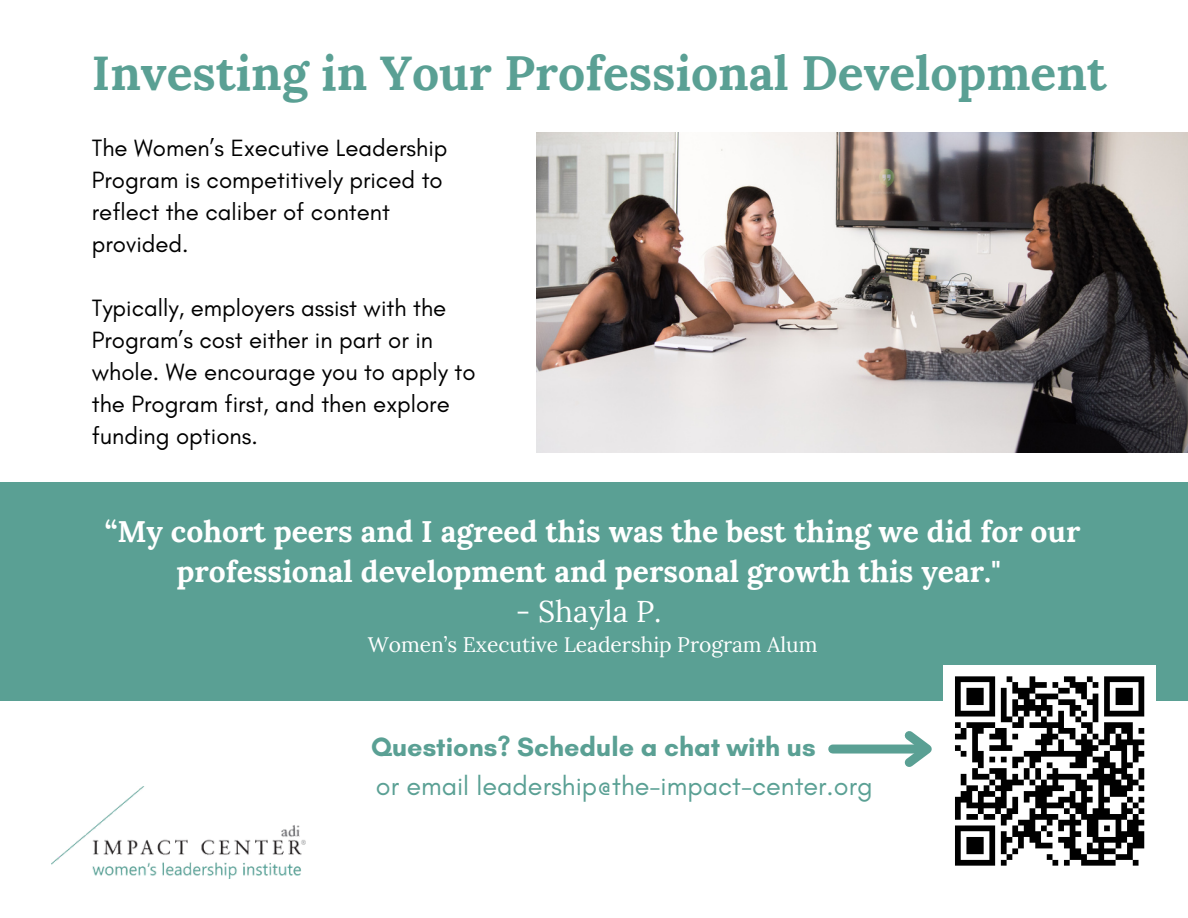
<style>
.page{position:relative;width:1188px;height:918px;background:#fff}
.page>*{position:absolute;margin:0;border:0;box-sizing:border-box;transform-origin:0 0}
.t1{font:700 48px "Lora";color:#5aa094}
.t2{font:700 30px/40.2px "Lora";color:#fff;text-align:center}
.t3{font:30px "Lora";color:#fff}
.t4{font:27px "Glacial Indifference";color:#5aa094}
.t5{font:700 27px "Glacial Indifference";color:#5aa094}
.t6{font:24px/32.1px "Glacial Indifference";color:#000}
.t7{font:21px "Lora";color:#fff}
</style>
<div class="page">
<img style="left:51px;top:786px;width:254px;height:93px">
<div style="left:0;top:482px;width:1188px;height:218px;background:#5aa094"></div>
<div style="left:944px;top:665px;width:212px;height:212px;background:#fff"></div>
<svg style="left:955px;top:676px;width:190px;height:190px"></svg>
<img style="left:536px;top:133px;width:652px;height:319px">
<div style="left:833px;top:745px;width:92px;height:9px;background:#5aa094"></div>
<svg style="left:897px;top:731px;width:35px;height:36px"></svg>
<p class="t1" style="left:92px;top:42px;width:1016px">Investing in Your Professional Development</p>
<p class="t6" style="left:92px;top:132px;width:357px">The Women’s Executive Leadership<br>Program is competitively priced to reflect the caliber of content provided.</p>
<p class="t6" style="left:92px;top:292px;width:385px">Typically, employers assist with the<br>Program’s cost either in part or in whole. We encourage you to apply to the Program first, and then explore funding options.</p>
<p class="t2" style="left:105px;top:511px;width:977px">“My cohort peers and I agreed this was the best thing we did for our professional development and personal growth this year."</p>
<p class="t3" style="left:516px;top:592px;width:147px">- Shayla P.</p>
<p class="t7" style="left:368px;top:631px;width:451px">Women’s Executive Leadership Program Alum</p>
<p class="t5" style="left:371px;top:731px;width:446px">Questions? Schedule a chat with us</p>
<p class="t4" style="left:376px;top:770px;width:498px">or email leadership@the-impact-center.org</p>
</div>
